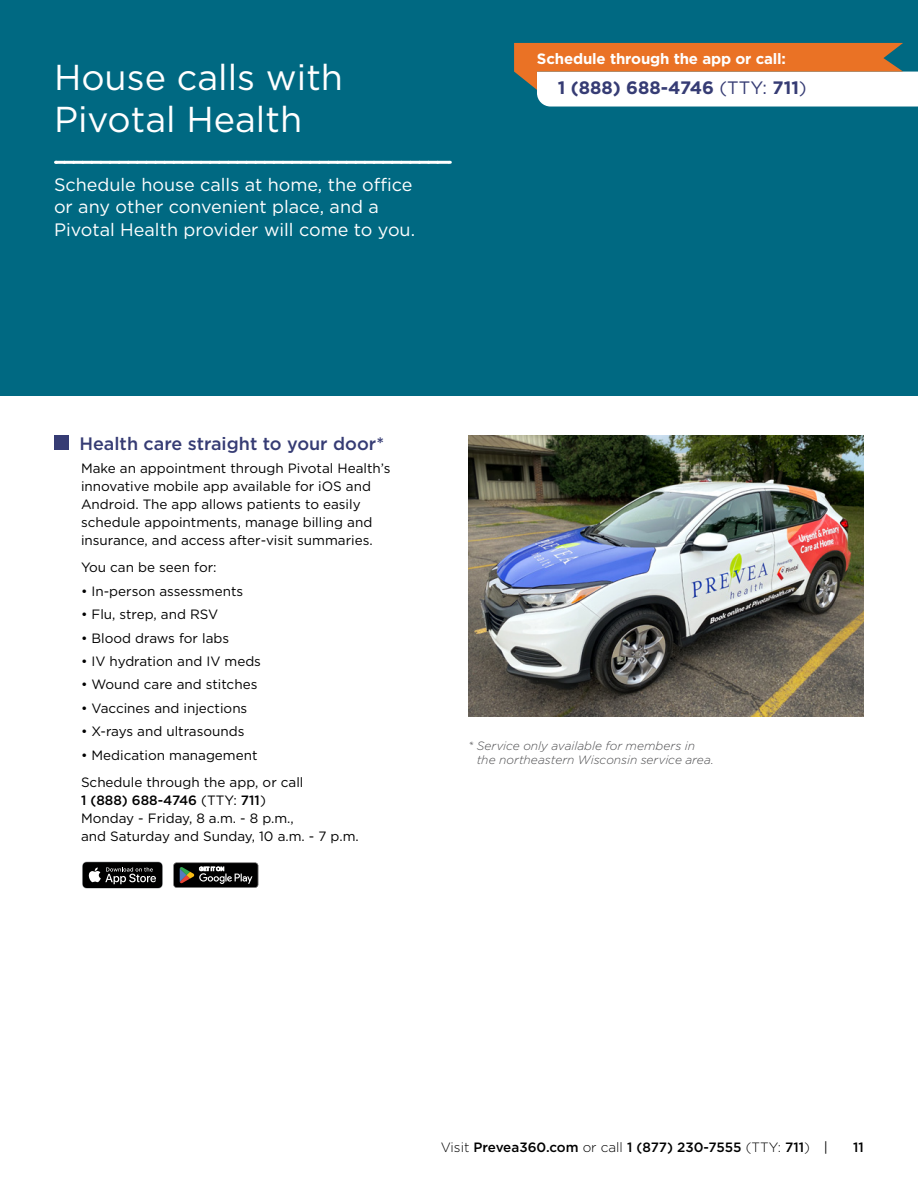
<style>
.page{position:relative;width:918px;height:1188px;background:#fff}
.page>*{position:absolute;margin:0;border:0;box-sizing:border-box;transform-origin:0 0}
.Headline_24_28{font:36px/42px "Gotham";color:#fff}
.Section_heading_rule_above_12_15{font:18px/22.5px "Gotham";color:#fff}
.Section_heading_12_15{font:500 18px "Gotham";color:#363c74}
.CTA_11_13{font:700 18px "Gotham";color:#363c74}
.Body_9_12{font:700 15px "Gotham";letter-spacing:-.01em;color:#fff}
.Body_9_12-2{font:13.5px/18px "Gotham";color:#000}
.t1{font:500 13.5px "Gotham";color:#000}
.Note{font:italic 300 12px/14.4px "Gotham";color:#4d4d4f}
.t2{font:5.25px "Product Sans";letter-spacing:.02em;color:#fff}
.s1{font-weight:400}
.s2{font-weight:500}
.s3{font-weight:300}
</style>
<div class="page">
<div style="left:54px;top:435px;width:15px;height:15px;background:#363c74"></div>
<img style="left:468px;top:435px;width:396px;height:282px">
<div style="left:0;top:0;width:918px;height:396px;background:#006982"></div>
<svg style="left:514px;top:43px;width:404px;height:64px;background:#e5b999"></svg>
<hr style="left:56px;top:161px;width:393px;height:3px;background:#fff">
<svg style="left:64px;top:161px;width:386px;height:3px"></svg>
<svg style="left:82px;top:862px;width:81px;height:27px;background:#343434"></svg>
<svg style="left:173px;top:863px;width:85px;height:25px;background:#252421"></svg>
<p class="Headline_24_28" style="left:54px;top:55px;width:291px">House calls with<br>Pivotal Health</p>
<p class="Section_heading_rule_above_12_15" style="left:54px;top:173px;width:363px">Schedule house calls at home, the office or any other convenient place, and a<br>Pivotal Health provider will come to you.</p>
<p class="Body_9_12" style="left:537px;top:48px;width:251px">Schedule through the app or call:</p>
<p class="CTA_11_13" style="left:558px;top:76px;width:250px">1 (888) 688-4746 <span class="s1">(TTY:</span> 711<span class="s1">)</span></p>
<p class="Section_heading_12_15" style="left:79px;top:432px;width:306px">Health care straight to your door*</p>
<p class="Body_9_12-2" style="left:81px;top:459px;width:311px">Make an appointment through Pivotal Health’s innovative mobile app available for iOS and Android. The app allows patients to easily schedule appointments, manage billing and insurance, and access after-visit summaries.</p>
<p class="Body_9_12-2" style="left:81px;top:558px;width:137px">You can be seen for:</p>
<p class="Body_9_12-2" style="left:81px;top:582px;width:164px">• In-person assessments</p>
<p class="Body_9_12-2" style="left:81px;top:605px;width:139px">• Flu, strep, and RSV</p>
<p class="Body_9_12-2" style="left:81px;top:629px;width:150px">• Blood draws for labs</p>
<p class="Body_9_12-2" style="left:81px;top:652px;width:182px">• IV hydration and IV meds</p>
<p class="Body_9_12-2" style="left:81px;top:675px;width:178px">• Wound care and stitches</p>
<p class="Body_9_12-2" style="left:81px;top:699px;width:168px">• Vaccines and injections</p>
<p class="Body_9_12-2" style="left:81px;top:722px;width:165px">• X-rays and ultrasounds</p>
<p class="Body_9_12-2" style="left:81px;top:746px;width:178px">• Medication management</p>
<p class="Body_9_12-2" style="left:81px;top:773px;width:279px">Schedule through the app, or call<br><span class="s2">1 (888) 688-4746</span> (TTY: <span class="s2">711</span>)<br>Monday - Friday, 8 a.m. - 8 p.m.,<br>and Saturday and Sunday, 10 a.m. - 7 p.m.</p>
<p class="t2" style="left:199px;top:865px;width:26px">GET IT ON</p>
<p class="Note" style="left:477px;top:738px;width:239px;text-indent:-9px">* Service only available for members in the northeastern Wisconsin service area.</p>
<p class="t1" style="left:441px;top:1138px;width:389px"><span class="s3">Visit</span> Prevea360.com <span class="s3">or call</span> 1 (877) 230-7555 <span class="s3">(TTY:</span> 711<span class="s3">)</span> <span class="s1">|</span></p>
<p class="t1" style="left:853px;top:1138px;width:12px">11</p>
</div>
